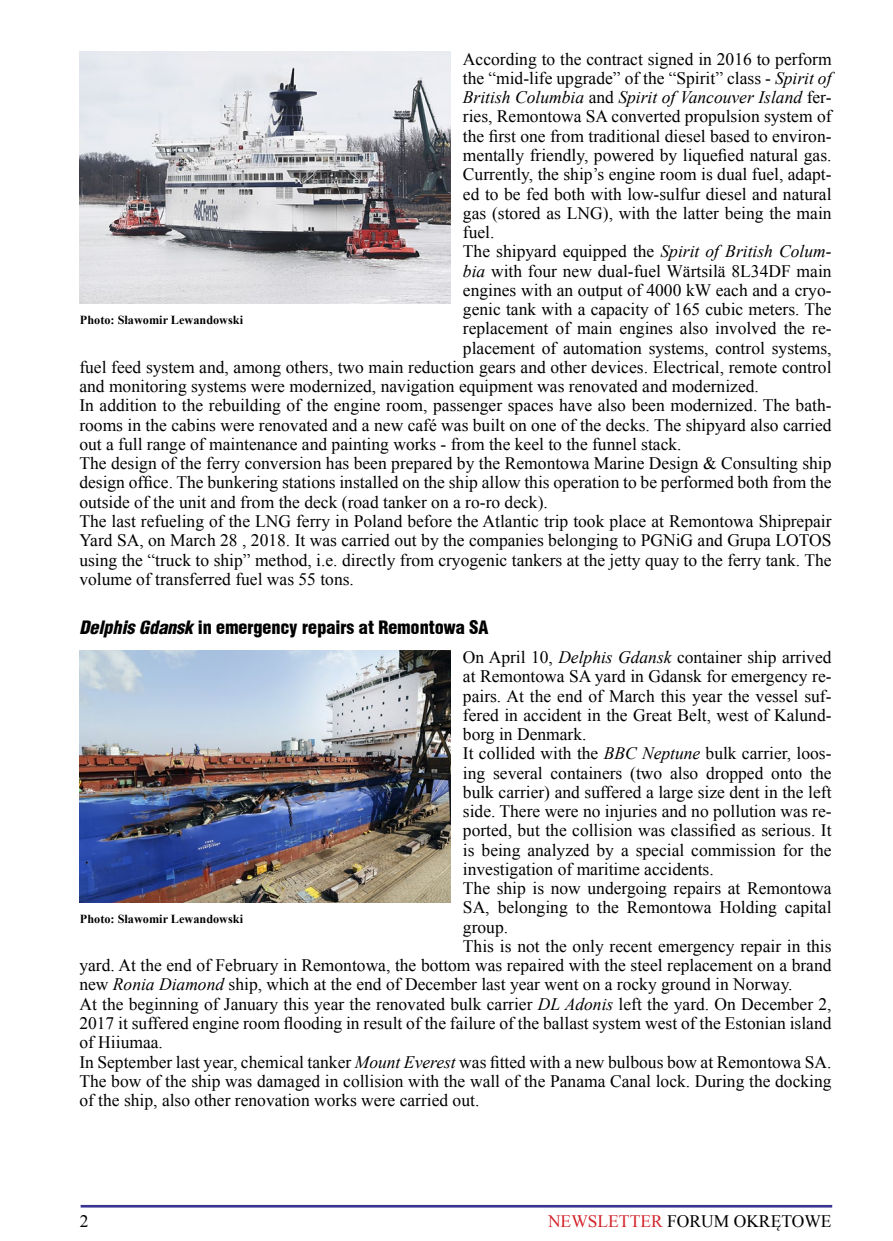
<style>
.page{position:relative;width:893px;height:1241px;background:#fff}
.page>*{position:absolute;margin:0;border:0;box-sizing:border-box;transform-origin:0 0}
.t1{font:18.38px "Switz Cond Blackpl";color:#000}
.t2{font:17.5px "Times New Roman";color:#000}
.t3{font:italic 17.5px "Times New Roman";color:#000}
.t4{font:700 12.25px "Times New Roman";color:#000}
.s1{font-style:italic}
.s2{font-style:normal}
.s3{color:#d2232a}
</style>
<div class="page">
<hr style="left:81px;top:1204px;width:751px;height:3px;background:#383590">
<img style="left:80px;top:51px;width:371px;height:252px">
<img style="left:80px;top:650px;width:371px;height:252px">
<p class="t2" style="left:463px;top:47px;width:370px">According to the contract signed in 2016 to perform</p>
<p class="t2" style="left:463px;top:66px;width:370px">the “mid-life upgrade” of the “Spirit” class - <span class="s1">Spirit of</span></p>
<p class="t3" style="left:463px;top:85px;width:370px">British Columbia <span class="s2">and</span> Spirit of Vancouver Island <span class="s2">fer-</span></p>
<p class="t2" style="left:463px;top:105px;width:370px">ries, Remontowa SA converted propulsion system of</p>
<p class="t2" style="left:463px;top:124px;width:370px">the first one from traditional diesel based to environ-</p>
<p class="t2" style="left:463px;top:143px;width:370px">mentally friendly, powered by liquefied natural gas.</p>
<p class="t2" style="left:463px;top:163px;width:370px">Currently, the ship’s engine room is dual fuel, adapt-</p>
<p class="t2" style="left:463px;top:182px;width:370px">ed to be fed both with low-sulfur diesel and natural</p>
<p class="t2" style="left:463px;top:201px;width:370px">gas (stored as LNG), with the latter being the main</p>
<p class="t2" style="left:463px;top:220px;width:33px">fuel.</p>
<p class="t2" style="left:463px;top:240px;width:370px">The shipyard equipped the <span class="s1">Spirit of British Colum-</span></p>
<p class="t2" style="left:463px;top:259px;width:370px"><span class="s1">bia</span> with four new dual-fuel Wärtsilä 8L34DF main</p>
<p class="t2" style="left:463px;top:278px;width:370px">engines with an output of 4000 kW each and a cryo-</p>
<p class="t2" style="left:463px;top:297px;width:370px">genic tank with a capacity of 165 cubic meters. The</p>
<p class="t2" style="left:463px;top:317px;width:370px">replacement of main engines also involved the re-</p>
<p class="t2" style="left:463px;top:336px;width:370px">placement of automation systems, control systems,</p>
<p class="t2" style="left:79px;top:355px;width:754px">fuel feed system and, among others, two main reduction gears and other devices. Electrical, remote control</p>
<p class="t2" style="left:79px;top:374px;width:681px">and monitoring systems were modernized, navigation equipment was renovated and modernized.</p>
<p class="t2" style="left:79px;top:394px;width:754px">In addition to the rebuilding of the engine room, passenger spaces have also been modernized. The bath-</p>
<p class="t2" style="left:79px;top:413px;width:754px">rooms in the cabins were renovated and a new café was built on one of the decks. The shipyard also carried</p>
<p class="t2" style="left:79px;top:432px;width:604px">out a full range of maintenance and painting works - from the keel to the funnel stack.</p>
<p class="t2" style="left:79px;top:451px;width:754px">The design of the ferry conversion has been prepared by the Remontowa Marine Design &amp; Consulting ship</p>
<p class="t2" style="left:79px;top:471px;width:754px">design office. The bunkering stations installed on the ship allow this operation to be performed both from the</p>
<p class="t2" style="left:79px;top:490px;width:470px">outside of the unit and from the deck (road tanker on a ro-ro deck).</p>
<p class="t2" style="left:79px;top:509px;width:754px">The last refueling of the LNG ferry in Poland before the Atlantic trip took place at Remontowa Shiprepair</p>
<p class="t2" style="left:79px;top:528px;width:754px">Yard SA, on March 28 , 2018. It was carried out by the companies belonging to PGNiG and Grupa LOTOS</p>
<p class="t2" style="left:79px;top:548px;width:754px">using the “truck to ship” method, i.e. directly from cryogenic tankers at the jetty quay to the ferry tank. The</p>
<p class="t2" style="left:79px;top:567px;width:276px">volume of transferred fuel was 55 tons.</p>
<p class="t4" style="left:80px;top:311px;width:165px">Photo: Sławomir Lewandowski</p>
<p class="t1" style="left:79px;top:615px;width:411px"><span class="s1">Delphis Gdansk</span> in emergency repairs at Remontowa SA</p>
<p class="t2" style="left:463px;top:645px;width:370px">On April 10, <span class="s1">Delphis Gdansk</span> container ship arrived</p>
<p class="t2" style="left:463px;top:664px;width:370px">at Remontowa SA yard in Gdansk for emergency re-</p>
<p class="t2" style="left:463px;top:683px;width:370px">pairs. At the end of March this year the vessel suf-</p>
<p class="t2" style="left:463px;top:703px;width:370px">fered in accident in the Great Belt, west of Kalund-</p>
<p class="t2" style="left:463px;top:722px;width:125px">borg in Denmark.</p>
<p class="t2" style="left:463px;top:741px;width:370px">It collided with the <span class="s1">BBC Neptune</span> bulk carrier, loos-</p>
<p class="t2" style="left:463px;top:760px;width:370px">ing several containers (two also dropped onto the</p>
<p class="t2" style="left:463px;top:780px;width:370px">bulk carrier) and suffered a large size dent in the left</p>
<p class="t2" style="left:463px;top:799px;width:370px">side. There were no injuries and no pollution was re-</p>
<p class="t2" style="left:463px;top:818px;width:370px">ported, but the collision was classified as serious. It</p>
<p class="t2" style="left:463px;top:837px;width:370px">is being analyzed by a special commission for the</p>
<p class="t2" style="left:463px;top:857px;width:252px">investigation of maritime accidents.</p>
<p class="t2" style="left:463px;top:876px;width:370px">The ship is now undergoing repairs at Remontowa</p>
<p class="t2" style="left:463px;top:895px;width:370px">SA, belonging to the Remontowa Holding capital</p>
<p class="t2" style="left:463px;top:914px;width:47px">group.</p>
<p class="t2" style="left:463px;top:934px;width:370px">This is not the only recent emergency repair in this</p>
<p class="t2" style="left:79px;top:953px;width:754px">yard. At the end of February in Remontowa, the bottom was repaired with the steel replacement on a brand</p>
<p class="t2" style="left:79px;top:972px;width:715px">new <span class="s1">Ronia Diamond</span> ship, which at the end of December last year went on a rocky ground in Norway.</p>
<p class="t2" style="left:79px;top:991px;width:754px">At the beginning of January this year the renovated bulk carrier <span class="s1">DL Adonis</span> left the yard. On December 2,</p>
<p class="t2" style="left:79px;top:1011px;width:754px">2017 it suffered engine room flooding in result of the failure of the ballast system west of the Estonian island</p>
<p class="t2" style="left:79px;top:1030px;width:85px">of Hiiumaa.</p>
<p class="t2" style="left:79px;top:1049px;width:754px">In September last year, chemical tanker <span class="s1">Mount Everest</span> was fitted with a new bulbous bow at Remontowa SA.</p>
<p class="t2" style="left:79px;top:1068px;width:754px">The bow of the ship was damaged in collision with the wall of the Panama Canal lock. During the docking</p>
<p class="t2" style="left:79px;top:1088px;width:401px">of the ship, also other renovation works were carried out.</p>
<p class="t4" style="left:80px;top:910px;width:165px">Photo: Sławomir Lewandowski</p>
<p class="t2" style="left:80px;top:1209px;width:10px">2</p>
<p class="t2" style="left:548px;top:1209px;width:285px"><span class="s3">NEWSLETTER</span> FORUM OKRĘTOWE</p>
</div>
